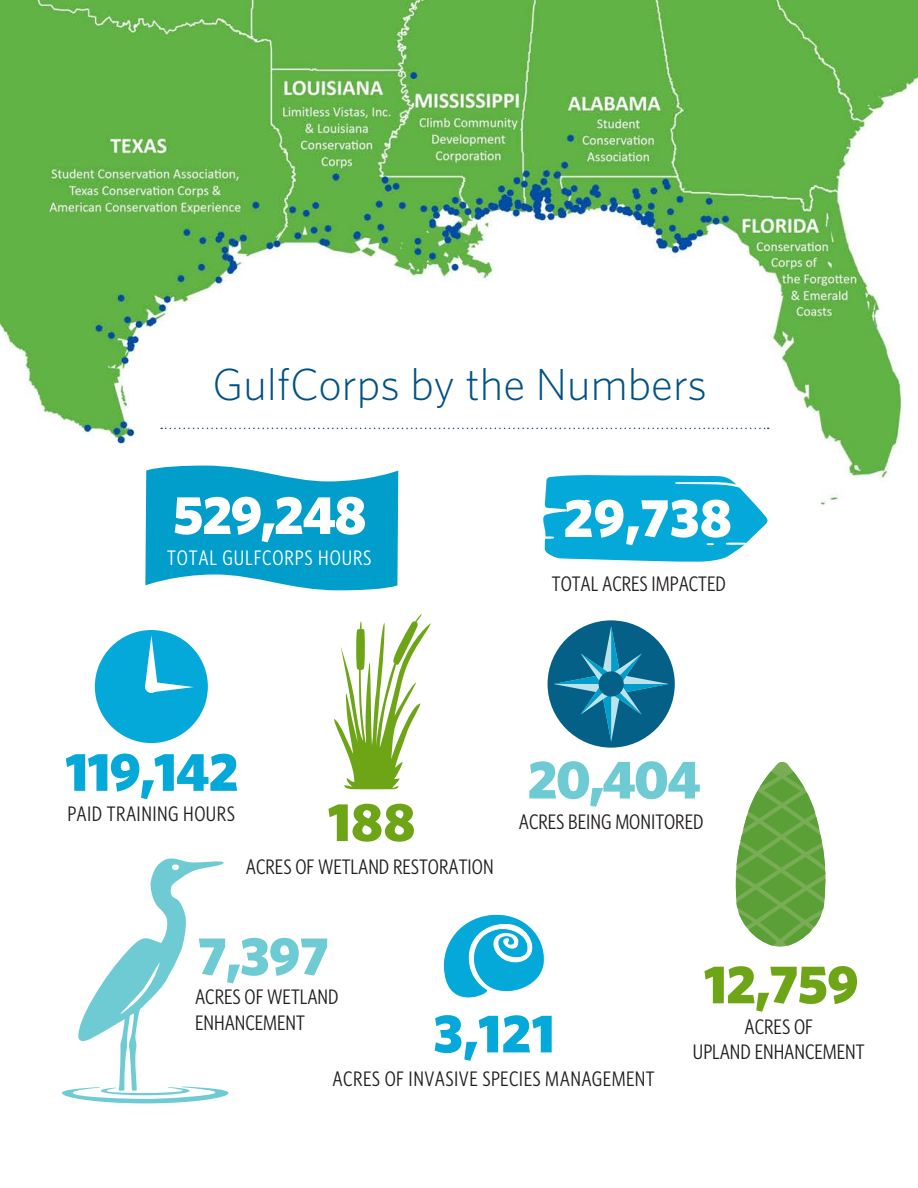
<style>
.page{position:relative;width:918px;height:1188px;background:#fff}
.page>*{position:absolute;margin:0;border:0;box-sizing:border-box;transform-origin:0 0}
.t1{font:900 54.15px "Whitney";letter-spacing:-.03em;color:#fff}
.t2{font:900 54.15px "Whitney";letter-spacing:-.02em;color:#04a9d9}
.t3{font:900 54.15px "Whitney";letter-spacing:-.03em;color:#6ecbd3}
.t4{font:900 54.15px "Whitney";letter-spacing:-.02em;color:#6ea516}
.t5{font:300 45px "Whitney";color:#005285}
.t6{font:21px/25.3px "Whitney Condensed";color:#231f20}
.t7{font:21px "Whitney Condensed";letter-spacing:.02em;color:#231f20}
.t8{font:21px "Whitney Condensed";letter-spacing:.04em;color:#fff}
</style>
<div class="page">
<img style="left:0;top:0;width:918px;height:506px">
<svg style="left:542px;top:475px;width:226px;height:87px;background:#28b5de"></svg>
<svg style="left:145px;top:466px;width:253px;height:124px;background:#1ea9d1"></svg>
<svg style="left:62px;top:858px;width:167px;height:245px"></svg>
<svg style="left:443px;top:914px;width:102px;height:84px"></svg>
<svg style="left:736px;top:762px;width:89px;height:185px"></svg>
<svg style="left:334px;top:614px;width:97px;height:175px"></svg>
<div style="left:548px;top:620px;width:127px;height:128px;background:#046087;border-radius:50%"></div>
<svg style="left:553px;top:626px;width:116px;height:116px"></svg>
<div style="left:599px;top:671px;width:25px;height:26px;background:#046087;border-radius:50%"></div>
<div style="left:95px;top:630px;width:113px;height:113px;background:#04a9d9;border-radius:50%"></div>
<svg style="left:145px;top:635px;width:49px;height:58px"></svg>
<svg style="left:161px;top:428px;width:608px;height:1px"></svg>
<p class="t5" style="left:212px;top:355px;width:496px">GulfCorps by the Numbers</p>
<p class="t1" style="left:173px;top:479px;width:195px">529,248</p>
<p class="t8" style="left:167px;top:545px;width:206px">TOTAL GULFCORPS HOURS</p>
<p class="t1" style="left:563px;top:482px;width:170px">29,738</p>
<p class="t6" style="left:552px;top:570px;width:175px">TOTAL ACRES IMPACTED</p>
<p class="t2" style="left:65px;top:735px;width:175px">119,142</p>
<p class="t7" style="left:67px;top:801px;width:169px">PAID TRAINING HOURS</p>
<p class="t4" style="left:328px;top:786px;width:90px">188</p>
<p class="t6" style="left:246px;top:854px;width:249px">ACRES OF WETLAND RESTORATION</p>
<p class="t3" style="left:527px;top:743px;width:175px">20,404</p>
<p class="t6" style="left:519px;top:809px;width:186px">ACRES BEING MONITORED</p>
<p class="t3" style="left:197px;top:920px;width:133px">7,397</p>
<p class="t6" style="left:195px;top:984px;width:145px">ACRES OF WETLAND<br>ENHANCEMENT</p>
<p class="t2" style="left:433px;top:997px;width:123px">3,121</p>
<p class="t7" style="left:333px;top:1066px;width:324px">ACRES OF INVASIVE SPECIES MANAGEMENT</p>
<p class="t4" style="left:704px;top:948px;width:157px">12,759</p>
<p class="t6" style="left:693px;top:1014px;width:173px;text-align:center">ACRES OF<br>UPLAND ENHANCEMENT</p>
</div>
